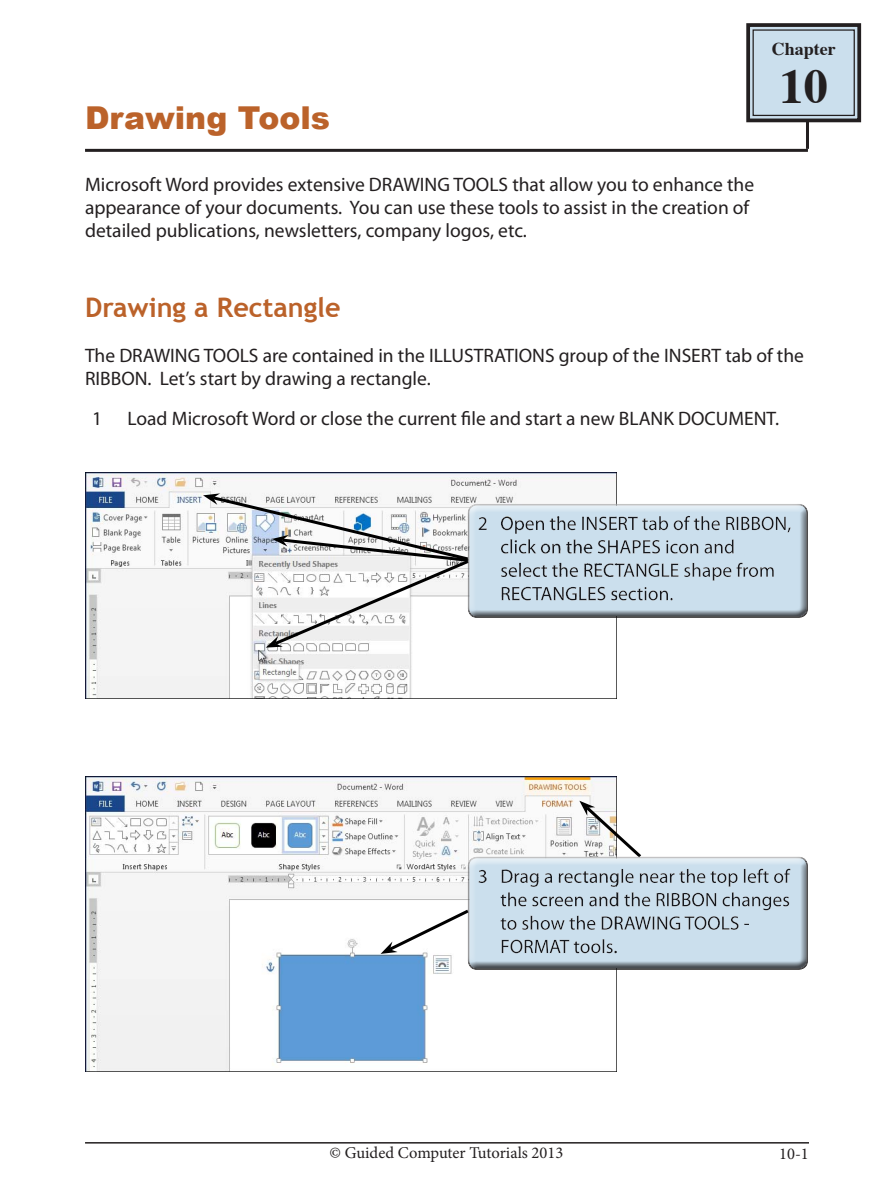
<style>
.page{position:relative;width:893px;height:1191px;background:#fff}
.page>*{position:absolute;margin:0;border:0;box-sizing:border-box;transform-origin:0 0}
.Index_section{font:700 48.3px "Times";color:#231f20}
.Chapter_Title{font:900 31.5px "Arial";color:#bb622a}
.Sub-Head{font:700 27px "Trebuchet MS";color:#bb622a}
.Paragraph{font:19.5px/23.4px "Myriad Pro";color:#231f20}
.Body{font:19.5px "Myriad Pro";color:#231f20}
.Index_section-2{font:700 18px "Times";color:#231f20}
.Body-2{font:16.5px "Minion Pro";color:#231f20}
</style>
<div class="page">
<hr style="left:85px;top:1142px;width:724px;height:1px;background:#231f20">
<hr style="left:85px;top:149px;width:723px;height:3px;background:#231f20">
<hr style="left:806px;top:121px;width:3px;height:28px;background:#231f20">
<svg style="left:746px;top:23px;width:116px;height:100px;background:#b3c3cf"></svg>
<div style="left:752px;top:29px;width:103px;height:87px;border:1px solid #231f20"></div>
<img style="left:85px;top:473px;width:532px;height:225px">
<img style="left:85px;top:777px;width:532px;height:294px">
<svg style="left:203px;top:493px;width:414px;height:154px"></svg>
<div style="left:468px;top:503px;width:346px;height:116px;background:#231f20;opacity:.75"></div>
<svg style="left:381px;top:800px;width:259px;height:169px"></svg>
<div style="left:468px;top:854px;width:344px;height:110px;background:#fff;opacity:.75"></div>
<div style="left:468px;top:857px;width:344px;height:113px;background:#231f20;opacity:.75"></div>
<p class="Chapter_Title" style="left:85px;top:95px;width:247px">Drawing Tools</p>
<p class="Paragraph" style="left:85px;top:172px;width:671px">Microsoft Word provides extensive DRAWING TOOLS that allow you to enhance the appearance of your documents. You can use these tools to assist in the creation of detailed publications, newsletters, company logos, etc.</p>
<p class="Index_section-2" style="left:772px;top:31px;width:65px">Chapter</p>
<p class="Index_section" style="left:780px;top:40px;width:50px">10</p>
<p class="Sub-Head" style="left:85px;top:290px;width:257px">Drawing a Rectangle</p>
<p class="Paragraph" style="left:85px;top:343px;width:720px">The DRAWING TOOLS are contained in the ILLUSTRATIONS group of the INSERT tab of the<br>RIBBON. Let’s start by drawing a rectangle.</p>
<p class="Body" style="left:92px;top:407px;width:12px">1</p>
<p class="Body" style="left:128px;top:407px;width:653px">Load Microsoft Word or close the current file and start a new BLANK DOCUMENT.</p>
<p class="Body-2" style="left:330px;top:1141px;width:235px">© Guided Computer Tutorials 2013</p>
<p class="Body-2" style="left:779px;top:1142px;width:31px">10-1</p>
</div>
